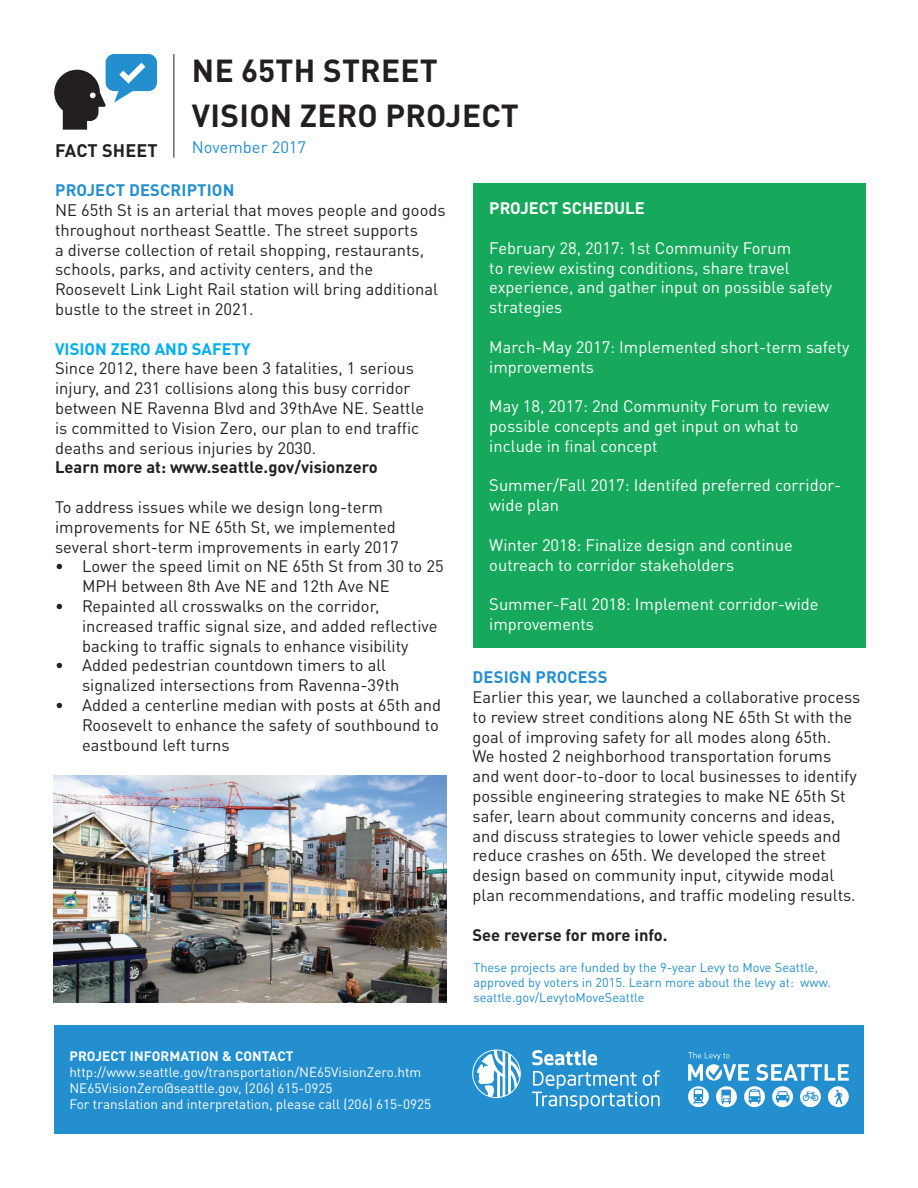
<style>
.page{position:relative;width:918px;height:1188px;background:#fff}
.page>*{position:absolute;margin:0;border:0;box-sizing:border-box;transform-origin:0 0}
.t1{font:700 31.5px "DIN Pro";letter-spacing:.01em;color:#231f20}
.t2{font:700 18px "DIN Pro";letter-spacing:.01em;color:#231f20}
.t3{font:16.5px/19.8px "DIN Pro";color:#231f20}
.t4{font:16.5px/19.8px "DIN Pro";color:#fff}
.t5{font:700 16.5px "DIN Pro";color:#231f20}
.t6{font:700 16.5px "DIN Pro";letter-spacing:.01em;color:#238fcf}
.t7{font:700 16.5px "DIN Pro";color:#00aeef}
.t8{font:700 16.5px "DIN Pro";color:#fff}
.t9{font:16.5px "DIN Pro";color:#238fcf}
.t10{font:13.5px "DIN Pro";color:#fff}
.t11{font:700 13.5px "DIN Pro";letter-spacing:.01em;color:#fff}
.t12{font:12.75px/15.3px "DIN Pro";color:#238fcf}
</style>
<div class="page">
<div style="left:54px;top:1025px;width:810px;height:109px;background:#238fcf"></div>
<svg style="left:54px;top:54px;width:103px;height:76px"></svg>
<hr style="left:174px;top:54px;width:1px;height:104px;background:#231f20">
<svg style="left:756px;top:1064px;width:93px;height:17px"></svg>
<svg style="left:688px;top:1086px;width:21px;height:21px"></svg>
<div style="left:716px;top:1086px;width:21px;height:21px;background:#fff;border-radius:50%"></div>
<svg style="left:744px;top:1086px;width:21px;height:21px"></svg>
<svg style="left:772px;top:1086px;width:21px;height:21px"></svg>
<div style="left:800px;top:1086px;width:21px;height:21px;background:#fff;border-radius:50%"></div>
<div style="left:828px;top:1086px;width:21px;height:21px;background:#fff;border-radius:50%"></div>
<svg style="left:693px;top:1089px;width:11px;height:15px"></svg>
<svg style="left:749px;top:1089px;width:12px;height:15px"></svg>
<svg style="left:776px;top:1091px;width:13px;height:12px"></svg>
<svg style="left:803px;top:1091px;width:15px;height:10px"></svg>
<svg style="left:834px;top:1090px;width:8px;height:14px"></svg>
<svg style="left:721px;top:1090px;width:10px;height:14px"></svg>
<svg style="left:688px;top:1052px;width:61px;height:29px"></svg>
<svg style="left:532px;top:1050px;width:128px;height:60px"></svg>
<svg style="left:477px;top:1050px;width:43px;height:48px"></svg>
<div style="left:473px;top:184px;width:393px;height:464px;background:#16a95c"></div>
<img style="left:53px;top:775px;width:393px;height:227px">
<p class="t1" style="left:192px;top:45px;width:247px">NE 65TH STREET</p>
<p class="t1" style="left:192px;top:89px;width:328px">VISION ZERO PROJECT</p>
<p class="t2" style="left:55px;top:136px;width:104px">FACT SHEET</p>
<p class="t9" style="left:192px;top:134px;width:116px">November 2017</p>
<p class="t6" style="left:55px;top:176px;width:181px">PROJECT DESCRIPTION</p>
<p class="t3" style="left:55px;top:199px;width:392px">NE 65th St is an arterial that moves people and goods throughout northeast Seattle. The street supports<br>a diverse collection of retail shopping, restaurants, schools, parks, and activity centers, and the Roosevelt Link Light Rail station will bring additional bustle to the street in 2021.</p>
<p class="t7" style="left:55px;top:335px;width:197px">VISION ZERO AND SAFETY</p>
<p class="t3" style="left:55px;top:357px;width:371px">Since 2012, there have been 3 fatalities, 1 serious injury, and 231 collisions along this busy corridor between NE Ravenna Blvd and 39thAve NE. Seattle is committed to Vision Zero, our plan to end traffic deaths and serious injuries by 2030.</p>
<p class="t5" style="left:55px;top:454px;width:324px">Learn more at: www.seattle.gov/visionzero</p>
<p class="t3" style="left:55px;top:496px;width:345px">To address issues while we design long-term improvements for NE 65th St, we implemented several short-term improvements in early 2017</p>
<p class="t3" style="left:82px;top:555px;width:363px;text-indent:-27px">• Lower the speed limit on NE 65th St from 30 to 25<br>MPH between 8th Ave NE and 12th Ave NE</p>
<p class="t3" style="left:82px;top:595px;width:357px;text-indent:-27px">• Repainted all crosswalks on the corridor, increased traffic signal size, and added reflective backing to traffic signals to enhance visibility</p>
<p class="t3" style="left:82px;top:654px;width:319px;text-indent:-27px">• Added pedestrian countdown timers to all signalized intersections from Ravenna-39th</p>
<p class="t3" style="left:82px;top:694px;width:360px;text-indent:-27px">• Added a centerline median with posts at 65th and<br>Roosevelt to enhance the safety of southbound to eastbound left turns</p>
<p class="t11" style="left:69px;top:1044px;width:226px">PROJECT INFORMATION &amp; CONTACT</p>
<p class="t10" style="left:69px;top:1061px;width:354px">http://www.seattle.gov/transportation/NE65VisionZero.htm</p>
<p class="t10" style="left:69px;top:1077px;width:265px">NE65VisionZero@seattle.gov, (206) 615-0925</p>
<p class="t10" style="left:69px;top:1094px;width:363px">For translation and interpretation, please call (206) 615-0925</p>
<p class="t8" style="left:489px;top:194px;width:157px">PROJECT SCHEDULE</p>
<p class="t4" style="left:489px;top:236px;width:344px">February 28, 2017: 1st Community Forum<br>to review existing conditions, share travel experience, and gather input on possible safety strategies</p>
<p class="t4" style="left:489px;top:335px;width:362px">March-May 2017: Implemented short-term safety improvements</p>
<p class="t4" style="left:489px;top:395px;width:341px">May 18, 2017: 2nd Community Forum to review possible concepts and get input on what to include in final concept</p>
<p class="t4" style="left:489px;top:474px;width:353px">Summer/Fall 2017: Identifed preferred corridor&shy;wide plan</p>
<p class="t4" style="left:489px;top:533px;width:305px">Winter 2018: Finalize design and continue outreach to corridor stakeholders</p>
<p class="t4" style="left:489px;top:593px;width:331px">Summer-Fall 2018: Implement corridor-wide improvements</p>
<p class="t6" style="left:473px;top:664px;width:136px">DESIGN PROCESS</p>
<p class="t3" style="left:472px;top:686px;width:389px">Earlier this year, we launched a collaborative process to review street conditions along NE 65th St with the goal of improving safety for all modes along 65th.<br>We hosted 2 neighborhood transportation forums and went door-to-door to local businesses to identify possible engineering strategies to make NE 65th St safer, learn about community concerns and ideas, and discuss strategies to lower vehicle speeds and reduce crashes on 65th. We developed the street design based on community input, citywide modal plan recommendations, and traffic modeling results.</p>
<p class="t5" style="left:472px;top:921px;width:197px">See reverse for more info.</p>
<p class="t12" style="left:473px;top:958px;width:359px">These projects are funded by the 9-year Levy to Move Seattle, approved by voters in 2015. Learn more about the levy at: www. seattle.gov/LevytoMoveSeattle</p>
</div>
